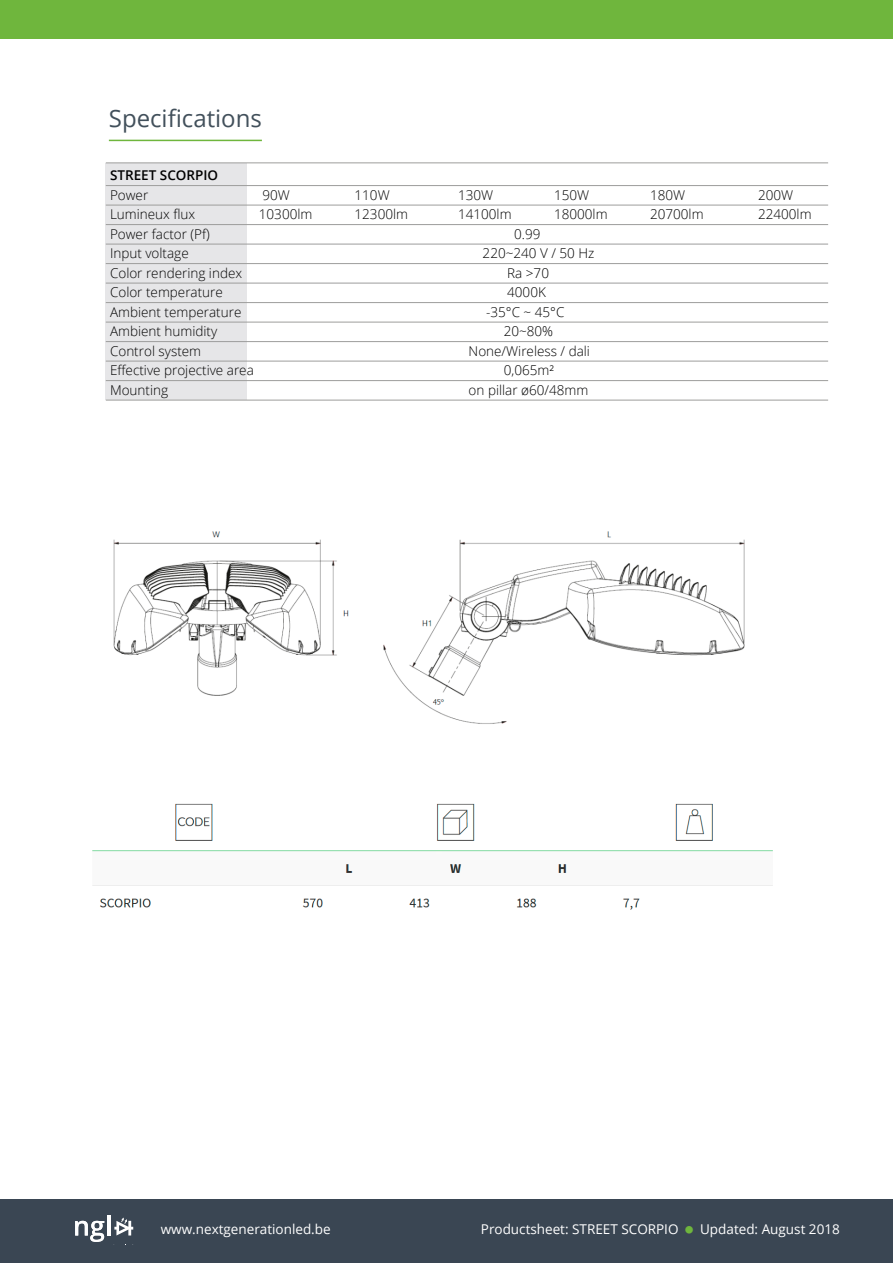
<style>
.page{position:relative;width:893px;height:1263px;background:#fff}
.page>*{position:absolute;margin:0;border:0;box-sizing:border-box;transform-origin:0 0}
.t1{font:24px "Open Sans";color:#42505b}
.t2{font:300 13.5px "Open Sans";color:#000}
.t3{font:13.5px "Open Sans";color:#fff}
.t4{font:600 13.5px "Open Sans";color:#000}
</style>
<div class="page">
<div style="left:0;top:1199px;width:893px;height:64px;background:#3a4653"></div>
<svg style="left:114px;top:1217px;width:19px;height:18px"></svg>
<svg style="left:75px;top:1221px;width:29px;height:21px"></svg>
<hr style="left:107px;top:1215px;width:3px;height:20px;background:#fff">
<div style="left:0;top:0;width:893px;height:38px;background:#6fb63d"></div>
<img style="left:92px;top:531px;width:681px;height:379px">
<hr style="left:109px;top:140px;width:153px;height:1px;background:#6fb63d">
<div style="left:106px;top:163px;width:141px;height:237px;background:#e6e6e8"></div>
<hr style="left:106px;top:163px;width:722px;height:1px;background:#9d9d9c">
<hr style="left:106px;top:185px;width:722px;height:1px;background:#9d9d9c">
<hr style="left:106px;top:205px;width:722px;height:1px;background:#9d9d9c">
<hr style="left:106px;top:224px;width:722px;height:1px;background:#9d9d9c">
<hr style="left:106px;top:244px;width:722px;height:1px;background:#9d9d9c">
<hr style="left:106px;top:263px;width:722px;height:1px;background:#9d9d9c">
<hr style="left:106px;top:283px;width:722px;height:1px;background:#9d9d9c">
<hr style="left:106px;top:302px;width:722px;height:1px;background:#9d9d9c">
<hr style="left:106px;top:322px;width:722px;height:1px;background:#9d9d9c">
<hr style="left:106px;top:341px;width:722px;height:1px;background:#9d9d9c">
<hr style="left:106px;top:361px;width:722px;height:1px;background:#9d9d9c">
<hr style="left:106px;top:380px;width:722px;height:1px;background:#9d9d9c">
<hr style="left:106px;top:400px;width:722px;height:1px;background:#9d9d9c">
<h1 class="t1" style="left:109px;top:102px;width:155px">Specifications</h1>
<p class="t4" style="left:110px;top:166px;width:110px">STREET SCORPIO</p>
<p class="t2" style="left:110px;top:185px;width:40px">Power</p>
<p class="t2" style="left:262px;top:185px;width:29px">90W</p>
<p class="t2" style="left:355px;top:185px;width:37px">110W</p>
<p class="t2" style="left:458px;top:185px;width:37px">130W</p>
<p class="t2" style="left:554px;top:185px;width:37px">150W</p>
<p class="t2" style="left:650px;top:185px;width:37px">180W</p>
<p class="t2" style="left:758px;top:185px;width:37px">200W</p>
<p class="t2" style="left:110px;top:205px;width:87px">Lumineux flux</p>
<p class="t2" style="left:259px;top:205px;width:55px">10300lm</p>
<p class="t2" style="left:355px;top:205px;width:55px">12300lm</p>
<p class="t2" style="left:458px;top:205px;width:55px">14100lm</p>
<p class="t2" style="left:554px;top:205px;width:55px">18000lm</p>
<p class="t2" style="left:650px;top:205px;width:55px">20700lm</p>
<p class="t2" style="left:758px;top:205px;width:55px">22400lm</p>
<p class="t2" style="left:110px;top:224px;width:101px">Power factor (Pf)</p>
<p class="t2" style="left:514px;top:224px;width:28px">0.99</p>
<p class="t2" style="left:110px;top:244px;width:80px">Input voltage</p>
<p class="t2" style="left:483px;top:244px;width:113px">220~240 V / 50 Hz</p>
<p class="t2" style="left:110px;top:263px;width:134px">Color rendering index</p>
<p class="t2" style="left:507px;top:263px;width:43px">Ra &gt;70</p>
<p class="t2" style="left:110px;top:283px;width:114px">Color temperature</p>
<p class="t2" style="left:507px;top:283px;width:40px">4000K</p>
<p class="t2" style="left:110px;top:302px;width:133px">Ambient temperature</p>
<p class="t2" style="left:486px;top:302px;width:80px">-35°C ~ 45°C</p>
<p class="t2" style="left:110px;top:322px;width:109px">Ambient humidity</p>
<p class="t2" style="left:504px;top:322px;width:51px">20~80%</p>
<p class="t2" style="left:110px;top:341px;width:93px">Control system</p>
<p class="t2" style="left:469px;top:341px;width:123px">None/Wireless / dali</p>
<p class="t2" style="left:110px;top:361px;width:145px">Effective projective area</p>
<p class="t2" style="left:504px;top:361px;width:52px">0,065m²</p>
<p class="t2" style="left:110px;top:380px;width:60px">Mounting</p>
<p class="t2" style="left:469px;top:380px;width:121px">on pillar ø60/48mm</p>
<p class="t3" style="left:161px;top:1220px;width:171px">www.nextgenerationled.be</p>
<p class="t3" style="left:481px;top:1220px;width:360px">Productsheet: STREET SCORPIO <sup>■</sup> Updated: August 2018</p>
</div>
